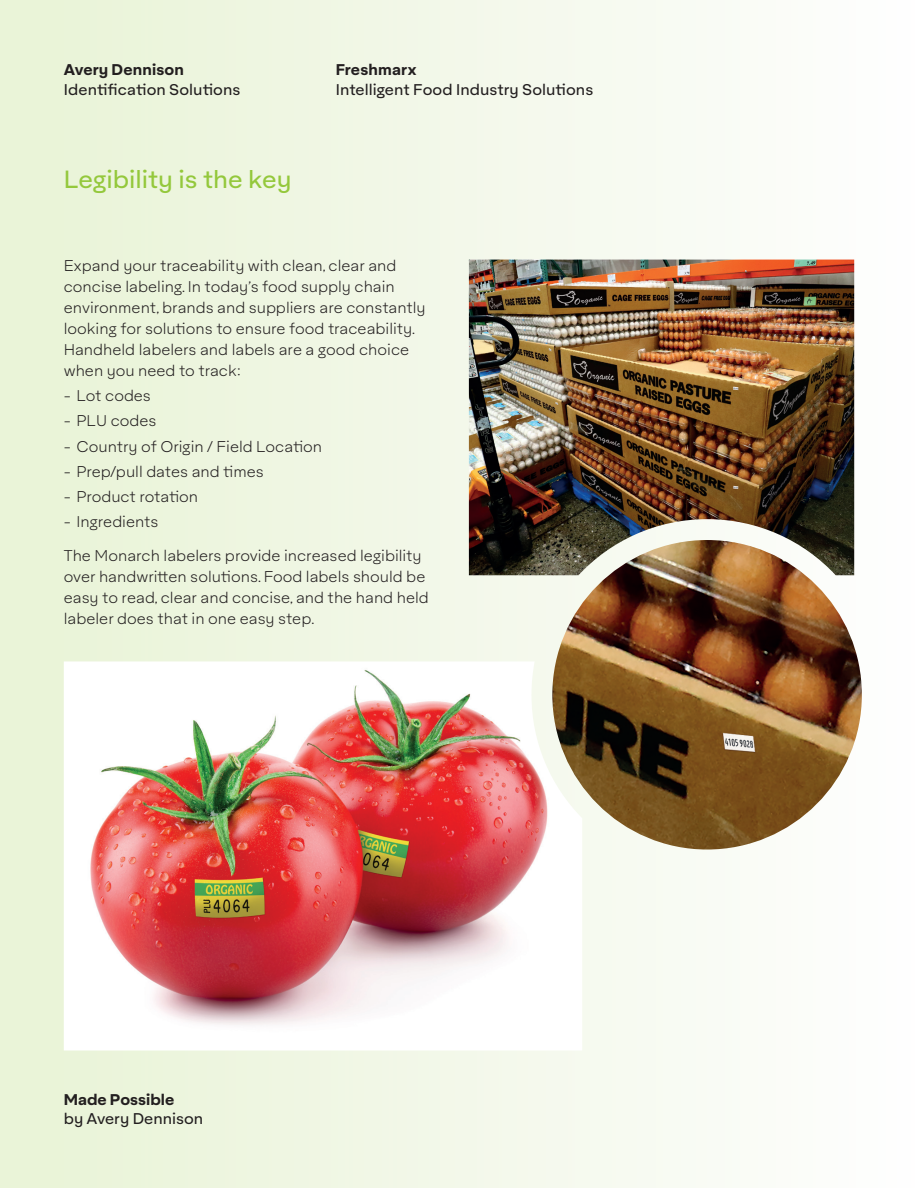
<style>
.page{position:relative;width:918px;height:1188px;background:#fff}
.page>*{position:absolute;margin:0;border:0;box-sizing:border-box;transform-origin:0 0}
.t1{font:24px "Aktifo A";color:#94c83c}
.t2{font:300 15px/21px "Aktifo A";color:#231f20}
.t3{font:15px "Aktifo A";letter-spacing:.005em;color:#231f20}
.t4{font:700 15px "Aktifo A";letter-spacing:.005em;color:#231f20}
</style>
<div class="page">
<div style="left:0;top:0;width:918px;height:1188px;background:linear-gradient(to right,#e8f3d6,#fefefe)"></div>
<img style="left:64px;top:661px;width:518px;height:390px">
<img style="left:469px;top:260px;width:385px;height:315px">
<img style="left:552px;top:540px;width:310px;height:310px;border-radius:155px">
<p class="t4" style="left:64px;top:59px;width:122px">Avery Dennison</p>
<p class="t3" style="left:64px;top:80px;width:178px">Identification Solutions</p>
<h1 class="t1" style="left:64px;top:164px;width:229px">Legibility is the key</h1>
<p class="t4" style="left:336px;top:59px;width:82px">Freshmarx</p>
<p class="t3" style="left:336px;top:80px;width:259px">Intelligent Food Industry Solutions</p>
<p class="t2" style="left:64px;top:255px;width:363px">Expand your traceability with clean, clear and concise labeling. In today’s food supply chain environment, brands and suppliers are constantly looking for solutions to ensure food traceability.<br>Handheld labelers and labels are a good choice when you need to track:</p>
<p class="t2" style="left:64px;top:385px;width:89px">- Lot codes</p>
<p class="t2" style="left:64px;top:410px;width:94px">- PLU codes</p>
<p class="t2" style="left:64px;top:436px;width:260px">- Country of Origin / Field Location</p>
<p class="t2" style="left:64px;top:461px;width:202px">- Prep/pull dates and times</p>
<p class="t2" style="left:64px;top:486px;width:136px">- Product rotation</p>
<p class="t2" style="left:64px;top:511px;width:96px">- Ingredients</p>
<p class="t2" style="left:64px;top:545px;width:366px">The Monarch labelers provide increased legibility over handwritten solutions. Food labels should be easy to read, clear and concise, and the hand held labeler does that in one easy step.</p>
<p class="t4" style="left:64px;top:1089px;width:112px">Made Possible</p>
<p class="t3" style="left:64px;top:1109px;width:141px">by Avery Dennison</p>
</div>
